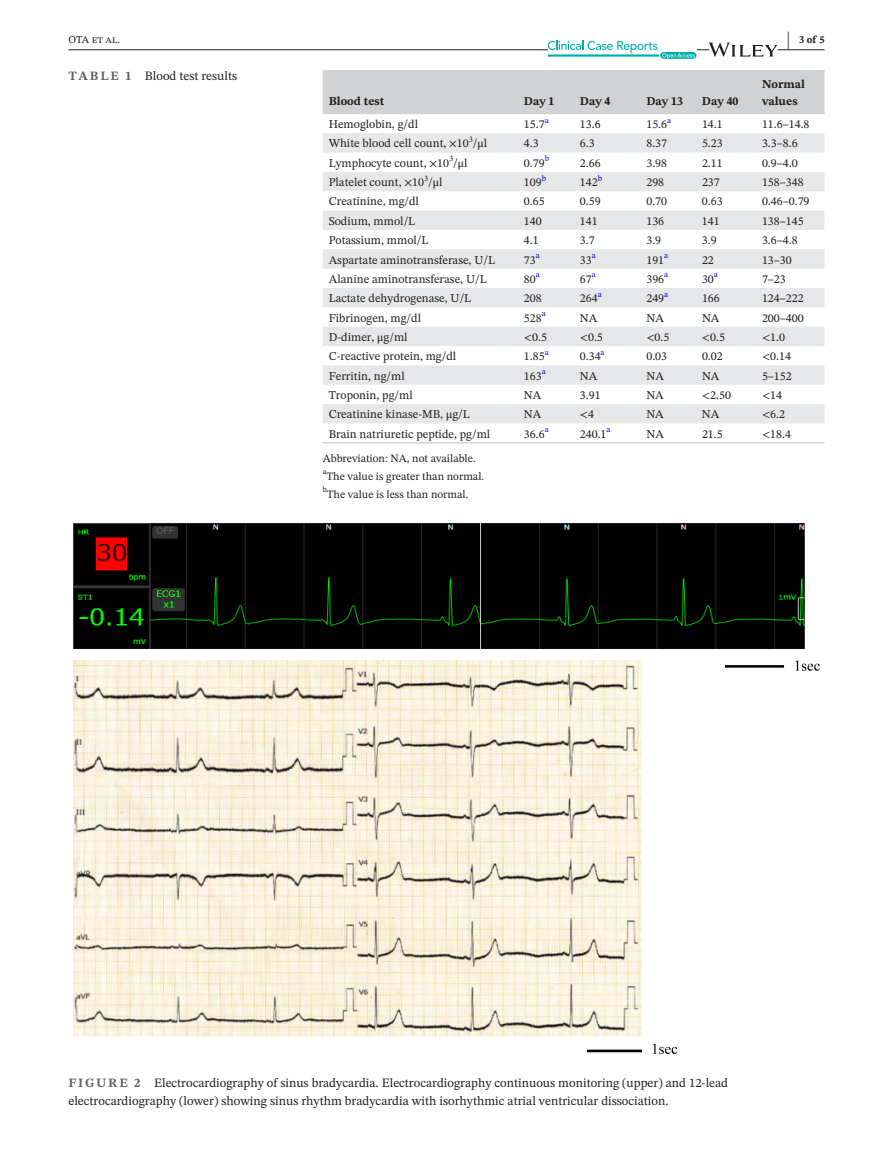
<style>
.page{position:relative;width:893px;height:1174px;background:#fff}
.page>*{position:absolute;margin:0;border:0;box-sizing:border-box;transform-origin:0 0}
.t1{font:700 21px "STIX Two Text";color:#231f20;scale:.42 1}
.t2{font:12.75px/18px "STIX Two Text";color:#231f20}
.t3{font:12px "STIX Two Text";color:#231f20}
.t4{font:700 12px/16.5px "STIX Two Text";color:#231f20}
.t5{font:12px "STIX";color:#231f20}
.t6{font:11.25px "STIX Two Text";color:#231f20}
.t7{font:10.5px "STIX Two Text";letter-spacing:-.005em;color:#231f20}
.t8{font:700 10.5px "STIX Two Text";color:#231f20}
.t9{font:8.4px "STIX Two Text";color:#00f}
.t10{font:7.8px "STIX Two Text";color:#231f20}
.s1{font-weight:700;color:#636366}
.s2{font-family:"STIX"}
.s3{font-family:"STIX Two Text"}
</style>
<div class="page">
<hr style="left:68px;top:49px;width:756px;height:1px;background:#231f20">
<svg style="left:548px;top:41px;width:148px;height:18px"></svg>
<svg style="left:709px;top:43px;width:68px;height:14px"></svg>
<div style="left:323px;top:70px;width:501px;height:44px;background:#d1d2d4"></div>
<svg style="left:323px;top:133px;width:501px;height:290px;fill:#e6e7e9"></svg>
<hr style="left:323px;top:442px;width:195px;height:1px;background:#d1d2d4">
<hr style="left:518px;top:442px;width:56px;height:1px;background:#d1d2d4">
<hr style="left:574px;top:442px;width:66px;height:1px;background:#d1d2d4">
<hr style="left:640px;top:442px;width:56px;height:1px;background:#d1d2d4">
<hr style="left:696px;top:442px;width:60px;height:1px;background:#d1d2d4">
<hr style="left:756px;top:442px;width:68px;height:1px;background:#d1d2d4">
<img style="left:73px;top:523px;width:747px;height:531px">
<h1 class="t1" style="left:787px;top:24px;width:8px">|</h1>
<p class="t7" style="left:68px;top:32px;width:53px">OTA et al.</p>
<p class="t8" style="left:799px;top:32px;width:27px">3 of 5</p>
<p class="t2" style="left:68px;top:66px;width:170px"><span class="s1">TABLE 1</span> Blood test results</p>
<p class="t4" style="left:329px;top:93px;width:57px">Blood test</p>
<p class="t4" style="left:524px;top:93px;width:32px">Day 1</p>
<p class="t4" style="left:580px;top:93px;width:32px">Day 4</p>
<p class="t4" style="left:646px;top:93px;width:38px">Day 13</p>
<p class="t4" style="left:702px;top:93px;width:38px">Day 40</p>
<p class="t4" style="left:762px;top:76px;width:45px">Normal values</p>
<p class="t3" style="left:329px;top:115px;width:91px">Hemoglobin, g/dl</p>
<p class="t3" style="left:524px;top:115px;width:26px">15.7<sup>a</sup></p>
<p class="t3" style="left:580px;top:115px;width:22px">13.6</p>
<p class="t3" style="left:646px;top:115px;width:26px">15.6<sup>a</sup></p>
<p class="t3" style="left:702px;top:115px;width:22px">14.1</p>
<p class="t3" style="left:762px;top:115px;width:49px">11.6–14.8</p>
<p class="t3" style="left:329px;top:135px;width:160px">White blood cell count, <span class="s2">×</span>10<sup>3</sup>/<span class="s2">μ</span>l</p>
<p class="t3" style="left:524px;top:135px;width:16px">4.3</p>
<p class="t3" style="left:580px;top:135px;width:16px">6.3</p>
<p class="t3" style="left:646px;top:135px;width:22px">8.37</p>
<p class="t3" style="left:702px;top:135px;width:22px">5.23</p>
<p class="t3" style="left:762px;top:135px;width:37px">3.3–8.6</p>
<p class="t3" style="left:329px;top:154px;width:140px">Lymphocyte count, <span class="s2">×</span>10<sup>3</sup>/<span class="s2">μ</span>l</p>
<p class="t3" style="left:524px;top:154px;width:22px">0.79</p>
<p class="t9" style="left:545px;top:153px;width:6px">b</p>
<p class="t3" style="left:580px;top:154px;width:22px">2.66</p>
<p class="t3" style="left:646px;top:154px;width:22px">3.98</p>
<p class="t3" style="left:702px;top:154px;width:22px">2.11</p>
<p class="t3" style="left:762px;top:154px;width:37px">0.9–4.0</p>
<p class="t3" style="left:329px;top:173px;width:115px">Platelet count, <span class="s2">×</span>10<sup>3</sup>/<span class="s2">μ</span>l</p>
<p class="t3" style="left:524px;top:173px;width:24px">109<sup>b</sup></p>
<p class="t3" style="left:580px;top:173px;width:24px">142<sup>b</sup></p>
<p class="t3" style="left:646px;top:173px;width:19px">298</p>
<p class="t3" style="left:702px;top:173px;width:19px">237</p>
<p class="t3" style="left:762px;top:173px;width:43px">158–348</p>
<p class="t3" style="left:329px;top:193px;width:92px">Creatinine, mg/dl</p>
<p class="t3" style="left:524px;top:193px;width:22px">0.65</p>
<p class="t3" style="left:580px;top:193px;width:22px">0.59</p>
<p class="t3" style="left:646px;top:193px;width:22px">0.70</p>
<p class="t3" style="left:702px;top:193px;width:22px">0.63</p>
<p class="t3" style="left:762px;top:193px;width:49px">0.46–0.79</p>
<p class="t3" style="left:329px;top:212px;width:88px">Sodium, mmol/L</p>
<p class="t3" style="left:524px;top:212px;width:19px">140</p>
<p class="t3" style="left:580px;top:212px;width:19px">141</p>
<p class="t3" style="left:646px;top:212px;width:19px">136</p>
<p class="t3" style="left:702px;top:212px;width:19px">141</p>
<p class="t3" style="left:762px;top:212px;width:43px">138–145</p>
<p class="t3" style="left:329px;top:232px;width:101px">Potassium, mmol/L</p>
<p class="t3" style="left:524px;top:232px;width:16px">4.1</p>
<p class="t3" style="left:580px;top:232px;width:16px">3.7</p>
<p class="t3" style="left:646px;top:232px;width:16px">3.9</p>
<p class="t3" style="left:702px;top:232px;width:16px">3.9</p>
<p class="t3" style="left:762px;top:232px;width:37px">3.6–4.8</p>
<p class="t3" style="left:329px;top:251px;width:168px">Aspartate aminotransferase, U/L</p>
<p class="t3" style="left:524px;top:251px;width:13px">73</p>
<p class="t9" style="left:536px;top:249px;width:6px">a</p>
<p class="t3" style="left:580px;top:251px;width:17px">33<sup>a</sup></p>
<p class="t3" style="left:646px;top:251px;width:23px">191<sup>a</sup></p>
<p class="t3" style="left:702px;top:251px;width:13px">22</p>
<p class="t3" style="left:762px;top:251px;width:31px">13–30</p>
<p class="t3" style="left:329px;top:270px;width:159px">Alanine aminotransferase, U/L</p>
<p class="t3" style="left:524px;top:270px;width:17px">80<sup>a</sup></p>
<p class="t3" style="left:580px;top:270px;width:17px">67<sup>a</sup></p>
<p class="t3" style="left:646px;top:270px;width:23px">396<sup>a</sup></p>
<p class="t3" style="left:702px;top:270px;width:17px">30<sup>a</sup></p>
<p class="t3" style="left:762px;top:270px;width:25px">7–23</p>
<p class="t3" style="left:329px;top:290px;width:144px">Lactate dehydrogenase, U/L</p>
<p class="t3" style="left:524px;top:290px;width:19px">208</p>
<p class="t3" style="left:580px;top:290px;width:23px">264<sup>a</sup></p>
<p class="t3" style="left:646px;top:290px;width:23px">249<sup>a</sup></p>
<p class="t3" style="left:702px;top:290px;width:19px">166</p>
<p class="t3" style="left:762px;top:290px;width:43px">124–222</p>
<p class="t3" style="left:329px;top:309px;width:94px">Fibrinogen, mg/dl</p>
<p class="t3" style="left:524px;top:309px;width:23px">528<sup>a</sup></p>
<p class="t3" style="left:580px;top:309px;width:19px">NA</p>
<p class="t3" style="left:646px;top:309px;width:19px">NA</p>
<p class="t3" style="left:702px;top:309px;width:19px">NA</p>
<p class="t3" style="left:762px;top:309px;width:43px">200–400</p>
<p class="t3" style="left:329px;top:328px;width:80px">D-dimer, <span class="s2">μ</span>g/ml</p>
<p class="t3" style="left:524px;top:328px;width:25px"><span class="s2">&lt;</span>0.5</p>
<p class="t3" style="left:580px;top:328px;width:25px"><span class="s2">&lt;</span>0.5</p>
<p class="t3" style="left:646px;top:328px;width:25px"><span class="s2">&lt;</span>0.5</p>
<p class="t3" style="left:702px;top:328px;width:25px"><span class="s2">&lt;</span>0.5</p>
<p class="t3" style="left:762px;top:328px;width:25px"><span class="s2">&lt;</span>1.0</p>
<p class="t3" style="left:329px;top:348px;width:129px">C-reactive protein, mg/dl</p>
<p class="t3" style="left:524px;top:348px;width:22px">1.85</p>
<p class="t9" style="left:545px;top:346px;width:6px">a</p>
<p class="t3" style="left:580px;top:348px;width:26px">0.34<sup>a</sup></p>
<p class="t3" style="left:646px;top:348px;width:22px">0.03</p>
<p class="t3" style="left:702px;top:348px;width:22px">0.02</p>
<p class="t3" style="left:762px;top:348px;width:30px"><span class="s2">&lt;</span>0.14</p>
<p class="t3" style="left:329px;top:367px;width:78px">Ferritin, ng/ml</p>
<p class="t3" style="left:524px;top:367px;width:23px">163<sup>a</sup></p>
<p class="t3" style="left:580px;top:367px;width:19px">NA</p>
<p class="t3" style="left:646px;top:367px;width:19px">NA</p>
<p class="t3" style="left:702px;top:367px;width:19px">NA</p>
<p class="t3" style="left:762px;top:367px;width:31px">5–152</p>
<p class="t3" style="left:329px;top:386px;width:86px">Troponin, pg/ml</p>
<p class="t3" style="left:524px;top:386px;width:19px">NA</p>
<p class="t3" style="left:580px;top:386px;width:22px">3.91</p>
<p class="t3" style="left:646px;top:386px;width:19px">NA</p>
<p class="t3" style="left:702px;top:386px;width:30px"><span class="s2">&lt;</span>2.50</p>
<p class="t3" style="left:762px;top:386px;width:22px"><span class="s2">&lt;</span>14</p>
<p class="t3" style="left:329px;top:406px;width:143px">Creatinine kinase-MB, <span class="s2">μ</span>g/L</p>
<p class="t3" style="left:524px;top:406px;width:19px">NA</p>
<p class="t5" style="left:580px;top:406px;width:16px">&lt;<span class="s3">4</span></p>
<p class="t3" style="left:646px;top:406px;width:19px">NA</p>
<p class="t3" style="left:702px;top:406px;width:19px">NA</p>
<p class="t3" style="left:762px;top:406px;width:25px"><span class="s2">&lt;</span>6.2</p>
<p class="t3" style="left:329px;top:425px;width:163px">Brain natriuretic peptide, pg/ml</p>
<p class="t3" style="left:524px;top:425px;width:22px">36.6</p>
<p class="t9" style="left:545px;top:423px;width:6px">a</p>
<p class="t3" style="left:580px;top:425px;width:28px">240.1</p>
<p class="t9" style="left:607px;top:423px;width:6px">a</p>
<p class="t3" style="left:646px;top:425px;width:19px">NA</p>
<p class="t3" style="left:702px;top:425px;width:22px">21.5</p>
<p class="t3" style="left:762px;top:425px;width:30px"><span class="s2">&lt;</span>18.4</p>
<p class="t6" style="left:323px;top:450px;width:155px">Abbreviation: NA, not available.</p>
<p class="t10" style="left:323px;top:466px;width:5px">a</p>
<p class="t6" style="left:326px;top:468px;width:159px">The value is greater than normal.</p>
<p class="t10" style="left:323px;top:484px;width:6px">b</p>
<p class="t6" style="left:327px;top:486px;width:143px">The value is less than normal.</p>
<p class="t2" style="left:68px;top:1073px;width:661px"><span class="s1">FIGURE 2</span> Electrocardiography of sinus bradycardia. Electrocardiography continuous monitoring (upper) and 12-lead electrocardiography (lower) showing sinus rhythm bradycardia with isorhythmic atrial ventricular dissociation.</p>
</div>
